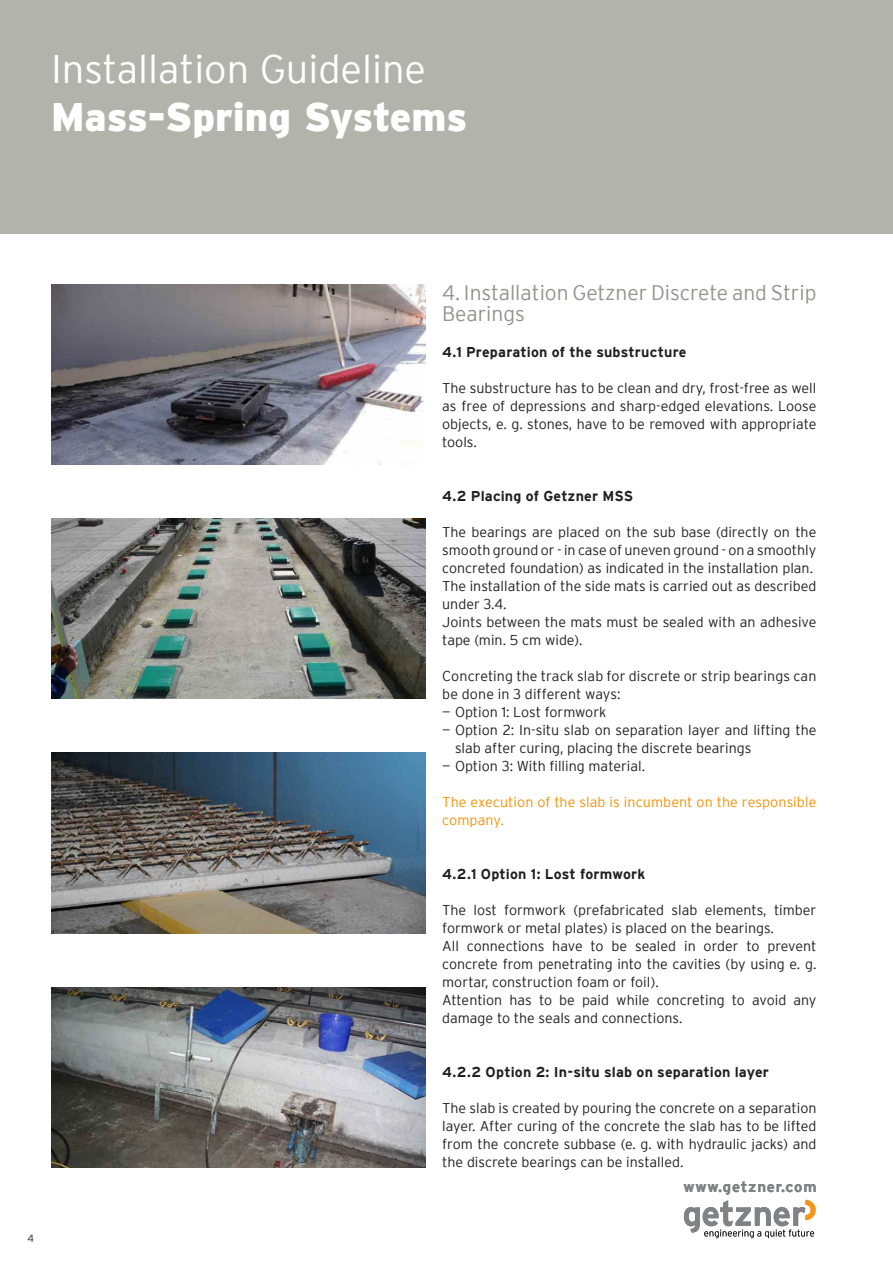
<style>
.page{position:relative;width:893px;height:1263px;background:#fff}
.page>*{position:absolute;margin:0;border:0;box-sizing:border-box;transform-origin:0 0}
.t1{font:300 39.75px "Interstate";color:#fff}
.t2{font:900 39.75px "Interstate";color:#fff}
.t3{font:300 21px/21px "Interstate";color:#94948b}
.t4{font:700 15px "Interstate";letter-spacing:.055em;color:#808285}
.t5{font:300 14.25px/18px "Interstate";color:#231f20}
.t6{font:700 14.25px "Interstate";letter-spacing:.01em;color:#231f20}
.t7{font:300 14.25px/18px "Interstate";letter-spacing:.005em;color:#f39207}
.t8{font:300 10.5px "Interstate";color:#231f20}
</style>
<div class="page">
<div style="left:0;top:0;width:893px;height:234px;background:#b2b3ab"></div>
<img style="left:51px;top:285px;width:374px;height:180px">
<img style="left:51px;top:519px;width:374px;height:180px">
<svg style="left:684px;top:1200px;width:132px;height:38px"></svg>
<img style="left:51px;top:753px;width:374px;height:180px">
<img style="left:51px;top:987px;width:374px;height:180px">
<h1 class="t1" style="left:51px;top:51px;width:377px">Installation Guideline</h1>
<h1 class="t2" style="left:51px;top:101px;width:418px">Mass-Spring Systems</h1>
<p class="t8" style="left:28px;top:1233px;width:8px">4</p>
<h2 class="t3" style="left:442px;top:283px;width:376px">4. Installation Getzner Discrete and Strip<br>Bearings</h2>
<p class="t6" style="left:442px;top:346px;width:246px">4.1 Preparation of the substructure</p>
<p class="t5" style="left:442px;top:380px;width:376px;text-align:justify">The substructure has to be clean and dry, frost-free as well as free of depressions and sharp-edged elevations. Loose objects, e. g. stones, have to be removed with appropriate tools.</p>
<p class="t6" style="left:442px;top:490px;width:193px">4.2 Placing of Getzner MSS</p>
<p class="t5" style="left:442px;top:524px;width:376px">The bearings are placed on the sub base (directly on the smooth ground or - in case of uneven ground - on a smoothly concreted foundation) as indicated in the installation plan.<br>The installation of the side mats is carried out as described under 3.4.<br>Joints between the mats must be sealed with an adhesive tape (min. 5 cm wide).</p>
<p class="t5" style="left:442px;top:668px;width:376px">Concreting the track slab for discrete or strip bearings can be done in 3 different ways:</p>
<p class="t5" style="left:442px;top:704px;width:166px">— Option 1: Lost formwork</p>
<p class="t5" style="left:455px;top:722px;width:363px;text-indent:-13px">— Option 2: In-situ slab on separation layer and lifting the slab after curing, placing the discrete bearings</p>
<p class="t5" style="left:442px;top:758px;width:204px">— Option 3: With filling material.</p>
<p class="t7" style="left:442px;top:794px;width:376px">The execution of the slab is incumbent on the responsible company.</p>
<p class="t6" style="left:442px;top:868px;width:205px">4.2.1 Option 1: Lost formwork</p>
<p class="t5" style="left:442px;top:902px;width:376px">The lost formwork (prefabricated slab elements, timber formwork or metal plates) is placed on the bearings.<br>All connections have to be sealed in order to prevent concrete from penetrating into the cavities (by using e. g. mortar, construction foam or foil).<br>Attention has to be paid while concreting to avoid any damage to the seals and connections.</p>
<p class="t6" style="left:442px;top:1066px;width:328px">4.2.2 Option 2: In-situ slab on separation layer</p>
<p class="t5" style="left:442px;top:1100px;width:376px;text-align:justify">The slab is created by pouring the concrete on a separation layer. After curing of the concrete the slab has to be lifted from the concrete subbase (e. g. with hydraulic jacks) and the discrete bearings can be installed.</p>
<p class="t4" style="left:684px;top:1180px;width:135px">www.getzner.com</p>
</div>
